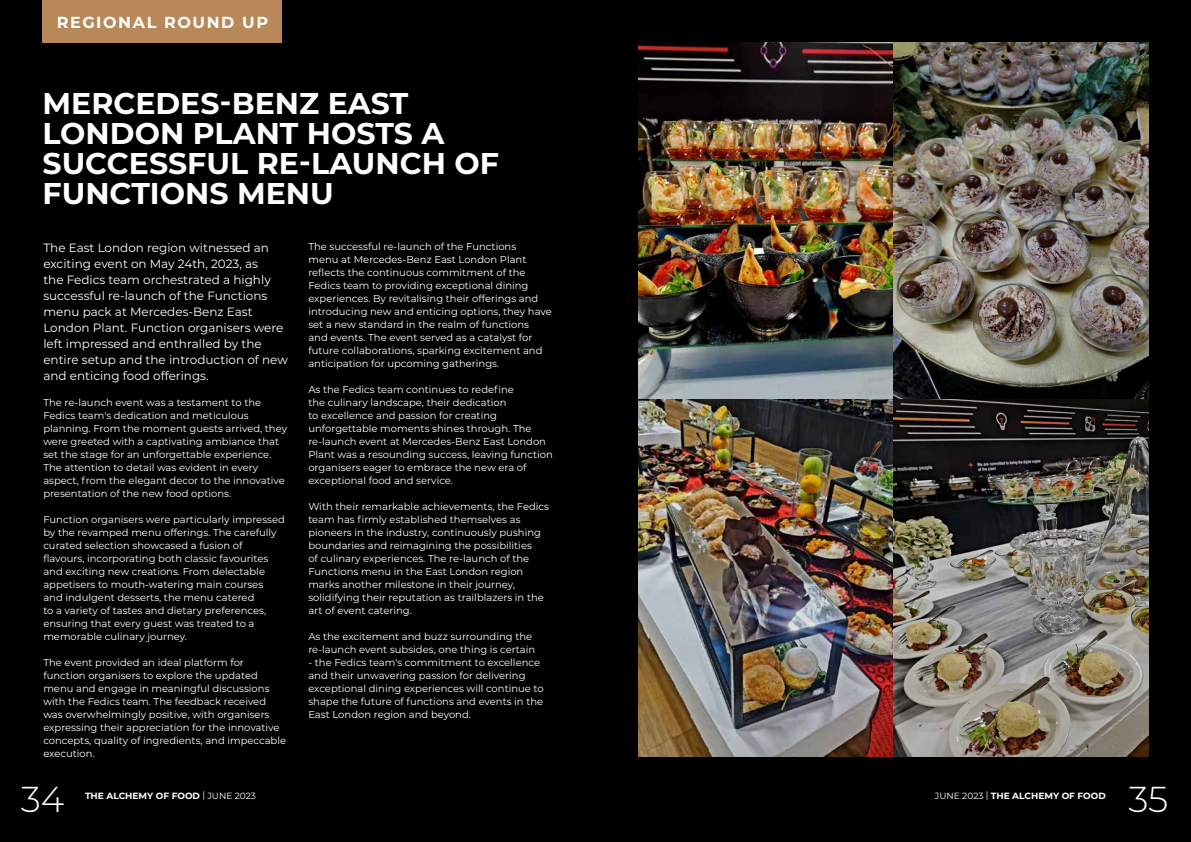
<style>
.page{position:relative;width:1191px;height:842px;background:#000}
.page>*{position:absolute;margin:0;border:0;box-sizing:border-box;transform-origin:0 0}
.t1{font:300 36px "Montserrat";color:#fff}
.t2{font:700 30px/30px "Montserrat";color:#fff}
.t3{font:700 16px "Montserrat";letter-spacing:.1em;color:#fff}
.t4{font:12px/16px "Montserrat";color:#fff}
.t5{font:10px/13px "Montserrat";color:#fff}
.t6{font:700 9px "Montserrat";color:#fff}
.s1{font-weight:400}
</style>
<div class="page">
<img style="left:638px;top:43px;width:255px;height:357px">
<img style="left:893px;top:43px;width:255px;height:357px">
<img style="left:638px;top:400px;width:510px;height:357px">
<div style="left:43px;top:0;width:239px;height:43px;background:#b88859"></div>
<h3 class="t3" style="left:57px;top:11px;width:213px">REGIONAL ROUND UP</h3>
<h2 class="t2" style="left:43px;top:87px;width:458px">MERCEDES-BENZ EAST<br>LONDON PLANT HOSTS A<br>SUCCESSFUL RE-LAUNCH OF<br>FUNCTIONS MENU</h2>
<p class="t4" style="left:43px;top:239px;width:246px">The East London region witnessed an exciting event on May 24th, 2023, as<br>the Fedics team orchestrated a highly successful re-launch of the Functions menu pack at Mercedes-Benz East London Plant. Function organisers were left impressed and enthralled by the entire setup and the introduction of new and enticing food offerings.</p>
<p class="t5" style="left:43px;top:395px;width:245px">The re-launch event was a testament to the Fedics team's dedication and meticulous planning. From the moment guests arrived, they were greeted with a captivating ambiance that set the stage for an unforgettable experience.<br>The attention to detail was evident in every aspect, from the elegant decor to the innovative presentation of the new food options.</p>
<p class="t5" style="left:43px;top:512px;width:243px">Function organisers were particularly impressed by the revamped menu offerings. The carefully curated selection showcased a fusion of flavours, incorporating both classic favourites and exciting new creations. From delectable appetisers to mouth-watering main courses and indulgent desserts, the menu catered<br>to a variety of tastes and dietary preferences, ensuring that every guest was treated to a memorable culinary journey.</p>
<p class="t5" style="left:43px;top:655px;width:244px">The event provided an ideal platform for function organisers to explore the updated menu and engage in meaningful discussions with the Fedics team. The feedback received was overwhelmingly positive, with organisers expressing their appreciation for the innovative concepts, quality of ingredients, and impeccable execution.</p>
<p class="t5" style="left:308px;top:240px;width:245px">The successful re-launch of the Functions<br>menu at Mercedes-Benz East London Plant reflects the continuous commitment of the Fedics team to providing exceptional dining experiences. By revitalising their offerings and introducing new and enticing options, they have set a new standard in the realm of functions<br>and events. The event served as a catalyst for future collaborations, sparking excitement and anticipation for upcoming gatherings.</p>
<p class="t5" style="left:308px;top:383px;width:246px">As the Fedics team continues to redefine<br>the culinary landscape, their dedication<br>to excellence and passion for creating unforgettable moments shines through. The re-launch event at Mercedes-Benz East London Plant was a resounding success, leaving function organisers eager to embrace the new era of exceptional food and service.</p>
<p class="t5" style="left:308px;top:500px;width:242px">With their remarkable achievements, the Fedics team has firmly established themselves as pioneers in the industry, continuously pushing boundaries and reimagining the possibilities<br>of culinary experiences. The re-launch of the Functions menu in the East London region marks another milestone in their journey, solidifying their reputation as trailblazers in the art of event catering.</p>
<p class="t5" style="left:308px;top:630px;width:228px">As the excitement and buzz surrounding the re-launch event subsides, one thing is certain</p>
<p class="t5" style="left:308px;top:656px;width:237px">- the Fedics team's commitment to excellence and their unwavering passion for delivering exceptional dining experiences will continue to shape the future of functions and events in the East London region and beyond.</p>
<h1 class="t1" style="left:21px;top:775px;width:45px">34</h1>
<h1 class="t1" style="left:1128px;top:775px;width:41px">35</h1>
<p class="t6" style="left:85px;top:790px;width:172px">THE ALCHEMY OF FOOD <span class="s1">| JUNE 2023</span></p>
<p class="t6" style="left:935px;top:790px;width:172px"><span class="s1">JUNE 2023 |</span> THE ALCHEMY OF FOOD</p>
</div>
